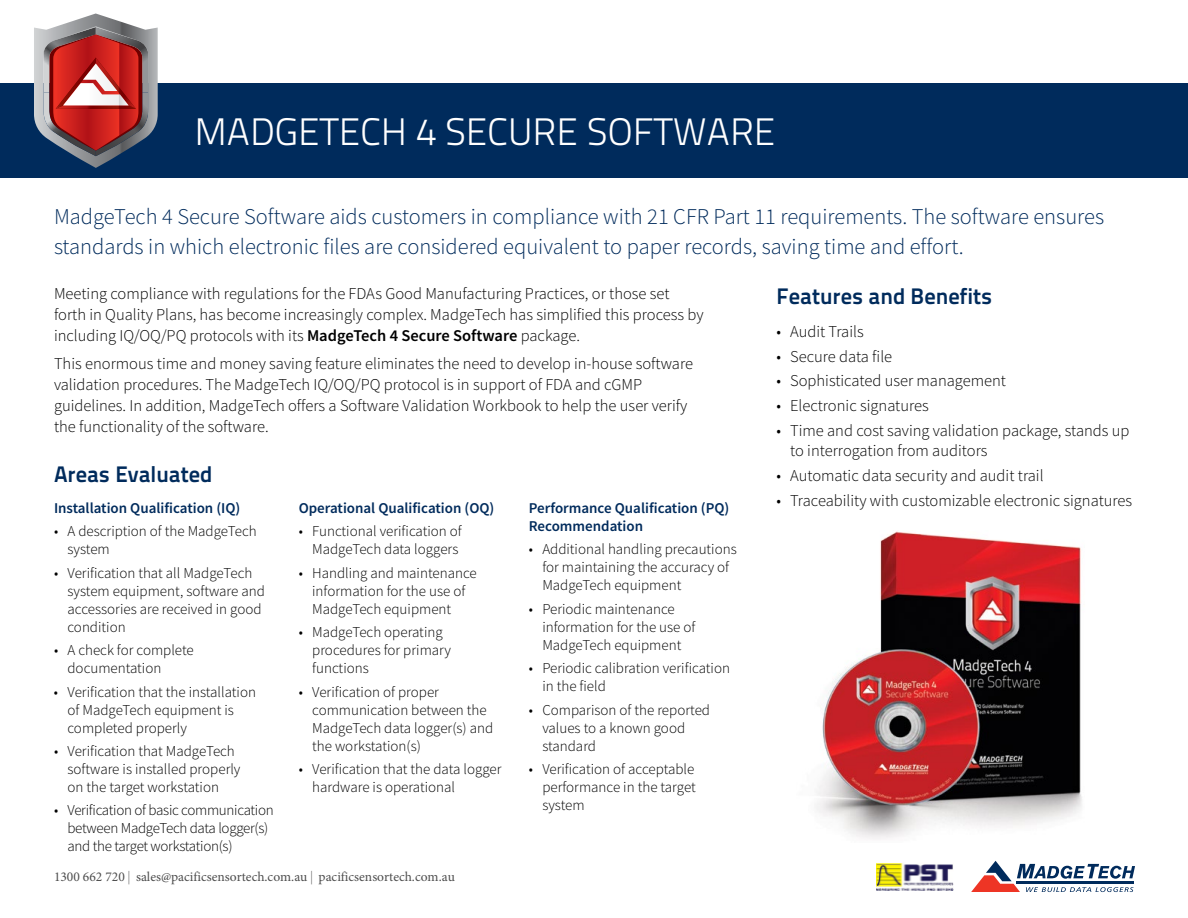
<style>
.page{position:relative;width:1188px;height:918px;background:#fff}
.page>*{position:absolute;margin:0;border:0;box-sizing:border-box;transform-origin:0 0}
.t1{font:300 38.25px "Titillium Text 22 L";color:#fff}
.t2{font:300 22.5px/30px "Source Sans Pro";color:#002b5c}
.t3{font:700 22.5px "Titillium Text 22 L";color:#002b5c}
.t4{font:300 16.5px/21px "Source Sans Pro";color:#000}
.t5{font:300 15px/18px "Source Sans Pro";color:#000}
.t6{font:600 15px/18px "Source Sans Pro";color:#002b5c}
.t7{font:300 15px/18px "Source Sans Pro";letter-spacing:-.02em;color:#000}
.t8{font:13.5px "Minion Pro";color:#4d4d4d}
.s1{font-weight:600}
.s2{font-family:"Source Sans Pro";font-weight:300}
</style>
<div class="page">
<svg style="left:971px;top:861px;width:164px;height:31px"></svg>
<hr style="left:1017px;top:881px;width:117px;height:3px;background:#002b5c">
<div style="left:0;top:84px;width:1188px;height:94px;background:#002b5c"></div>
<svg style="left:34px;top:14px;width:124px;height:154px"></svg>
<img style="left:816px;top:531px;width:266px;height:308px">
<img style="left:876px;top:863px;width:78px;height:28px">
<h1 class="t1" style="left:194px;top:103px;width:583px">MADGETECH 4 SECURE SOFTWARE</h1>
<h2 class="t2" style="left:54px;top:202px;width:1052px">MadgeTech 4 Secure Software aids customers in compliance with 21 CFR Part 11 requirements. The software ensures standards in which electronic files are considered equivalent to paper records, saving time and effort.</h2>
<h2 class="t3" style="left:777px;top:278px;width:217px">Features and Benefits</h2>
<p class="t4" style="left:777px;top:321px;width:89px">• Audit Trails</p>
<p class="t4" style="left:777px;top:346px;width:117px">• Secure data file</p>
<p class="t4" style="left:777px;top:370px;width:231px">• Sophisticated user management</p>
<p class="t4" style="left:777px;top:395px;width:154px">• Electronic signatures</p>
<p class="t4" style="left:790px;top:421px;width:341px;line-height:19.5px;text-indent:-13px">• Time and cost saving validation package, stands up to interrogation from auditors</p>
<p class="t4" style="left:777px;top:465px;width:269px">• Automatic data security and audit trail</p>
<p class="t4" style="left:777px;top:490px;width:357px">• Traceability with customizable electronic signatures</p>
<p class="t4" style="left:54px;top:283px;width:651px">Meeting compliance with regulations for the FDAs Good Manufacturing Practices, or those set forth in Quality Plans, has become increasingly complex. MadgeTech has simplified this process by including IQ/OQ/PQ protocols with its <span class="s1">MadgeTech 4 Secure Software</span> package.</p>
<p class="t4" style="left:54px;top:353px;width:641px">This enormous time and money saving feature eliminates the need to develop in-house software validation procedures. The MadgeTech IQ/OQ/PQ protocol is in support of FDA and cGMP guidelines. In addition, MadgeTech offers a Software Validation Workbook to help the user verify the functionality of the software.</p>
<h2 class="t3" style="left:54px;top:457px;width:160px">Areas Evaluated</h2>
<p class="t6" style="left:54px;top:499px;width:188px">Installation Qualification (IQ)</p>
<p class="t5" style="left:68px;top:523px;width:191px;text-indent:-14px">• A description of the MadgeTech system</p>
<p class="t5" style="left:68px;top:564px;width:199px;text-indent:-13px">• Verification that all MadgeTech system equipment, software and accessories are received in good condition</p>
<p class="t5" style="left:67px;top:641px;width:128px;text-indent:-13px">• A check for complete documentation</p>
<p class="t5" style="left:68px;top:683px;width:190px;text-indent:-14px">• Verification that the installation of MadgeTech equipment is completed properly</p>
<p class="t5" style="left:68px;top:742px;width:175px;text-indent:-14px">• Verification that MadgeTech software is installed properly on the target workstation</p>
<p class="t7" style="left:68px;top:802px;width:208px;text-indent:-14px">• Verification of basic communication between MadgeTech data logger(s) and the target workstation(s)</p>
<p class="t6" style="left:529px;top:499px;width:202px">Performance Qualification (PQ)<br>Recommendation</p>
<p class="t5" style="left:542px;top:541px;width:196px;text-indent:-13px">• Additional handling precautions for maintaining the accuracy of<br>MadgeTech equipment</p>
<p class="t5" style="left:542px;top:600px;width:155px;text-indent:-14px">• Periodic maintenance information for the use of<br>MadgeTech equipment</p>
<p class="t5" style="left:542px;top:659px;width:189px;text-indent:-14px">• Periodic calibration verification in the field</p>
<p class="t5" style="left:542px;top:701px;width:169px;text-indent:-14px">• Comparison of the reported values to a known good standard</p>
<p class="t5" style="left:542px;top:760px;width:155px;text-align:justify;text-indent:-14px">• Verification of acceptable performance in the target system</p>
<p class="t6" style="left:299px;top:499px;width:197px">Operational Qualification (OQ)</p>
<p class="t5" style="left:299px;top:523px;width:165px;text-align:right">• Functional verification of<br>MadgeTech data loggers</p>
<p class="t5" style="left:312px;top:564px;width:166px;text-indent:-13px">• Handling and maintenance information for the use of<br>MadgeTech equipment</p>
<p class="t5" style="left:312px;top:623px;width:140px;text-indent:-14px">• MadgeTech operating procedures for primary functions</p>
<p class="t5" style="left:312px;top:683px;width:183px;text-indent:-14px">• Verification of proper communication between the<br>MadgeTech data logger(s) and the workstation(s)</p>
<p class="t5" style="left:312px;top:760px;width:191px;text-indent:-14px">• Verification that the data logger hardware is operational</p>
<p class="t8" style="left:54px;top:868px;width:402px">1300 662 720 <span class="s2">|</span> sales@pacificsensortech.com.au <span class="s2">|</span> pacificsensortech.com.au</p>
</div>
